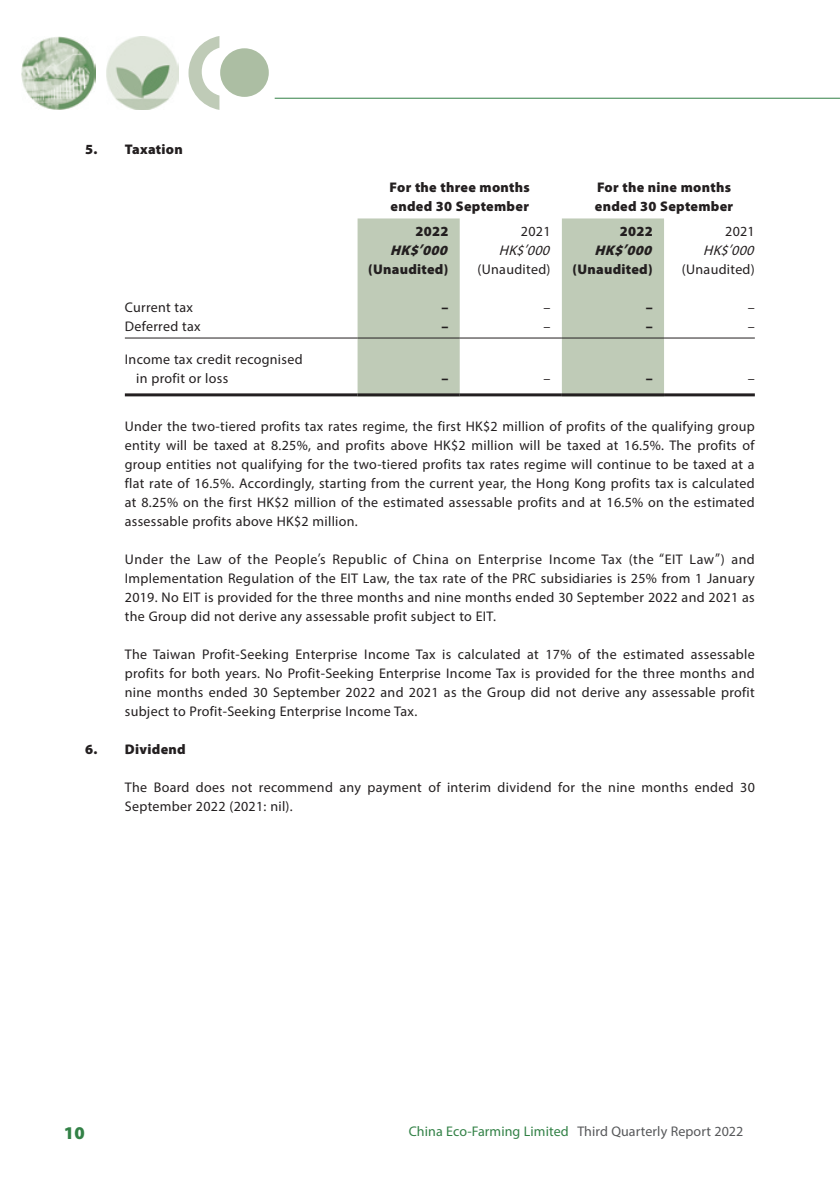
<style>
.page{position:relative;width:840px;height:1191px;background:#fff}
.page>*{position:absolute;margin:0;border:0;box-sizing:border-box;transform-origin:0 0}
.t1{font:900 18px "Myriad Pro";color:#328146}
.Notes{font:14px/19px "Myriad Pro";letter-spacing:.02em;color:#231f20;text-align:justify}
.Notes-2{font:900 14px "Myriad Pro";letter-spacing:.02em;color:#231f20}
.t2{font:14px "Myriad Pro";letter-spacing:.005em;color:#57585a}
.Notes_HD1{font:900 14px "Myriad Pro";letter-spacing:.02em;color:#231f20}
.Notes-3{font:italic 900 14px "Myriad Pro";color:#231f20}
.Notes-4{font:italic 14px "Myriad Pro";color:#231f20}
.s1{color:#328146}
</style>
<div class="page">
<img style="left:22px;top:37px;width:73px;height:73px">
<img style="left:106px;top:36px;width:72px;height:73px">
<hr style="left:274px;top:98px;width:565px;height:1px;background:#328146">
<div style="left:220px;top:48px;width:49px;height:49px;background:#acbea3;border-radius:50%"></div>
<svg style="left:188px;top:36px;width:31px;height:74px"></svg>
<svg style="left:357px;top:218px;width:306px;height:175px;fill:#bfcbb7"></svg>
<hr style="left:125px;top:337px;width:232px;height:1px;background:#231f20">
<hr style="left:357px;top:337px;width:102px;height:1px;background:#231f20">
<hr style="left:459px;top:337px;width:102px;height:1px;background:#231f20">
<hr style="left:561px;top:337px;width:102px;height:1px;background:#231f20">
<hr style="left:663px;top:337px;width:91px;height:1px;background:#231f20">
<hr style="left:125px;top:393px;width:232px;height:3px;background:#231f20">
<hr style="left:357px;top:393px;width:102px;height:3px;background:#231f20">
<hr style="left:459px;top:393px;width:102px;height:3px;background:#231f20">
<hr style="left:561px;top:393px;width:102px;height:3px;background:#231f20">
<hr style="left:663px;top:393px;width:91px;height:3px;background:#231f20">
<p class="Notes_HD1" style="left:85px;top:140px;width:99px">5. Taxation</p>
<p class="Notes-2" style="left:389px;top:178px;width:142px">For the three months</p>
<p class="Notes-2" style="left:390px;top:197px;width:140px">ended 30 September</p>
<p class="Notes-2" style="left:596px;top:178px;width:135px">For the nine months</p>
<p class="Notes-2" style="left:594px;top:197px;width:140px">ended 30 September</p>
<p class="Notes-2" style="left:415px;top:222px;width:34px">2022</p>
<p class="Notes" style="left:520px;top:221px;width:31px">2021</p>
<p class="Notes-2" style="left:619px;top:222px;width:34px">2022</p>
<p class="Notes" style="left:724px;top:221px;width:31px">2021</p>
<p class="Notes-3" style="left:390px;top:241px;width:63px">HK$’000</p>
<p class="Notes-4" style="left:498px;top:241px;width:56px">HK$’000</p>
<p class="Notes-3" style="left:594px;top:241px;width:63px">HK$’000</p>
<p class="Notes-4" style="left:702px;top:241px;width:56px">HK$’000</p>
<p class="Notes-2" style="left:368px;top:260px;width:82px">(Unaudited)</p>
<p class="Notes" style="left:477px;top:259px;width:74px">(Unaudited)</p>
<p class="Notes-2" style="left:572px;top:260px;width:82px">(Unaudited)</p>
<p class="Notes" style="left:681px;top:259px;width:74px">(Unaudited)</p>
<p class="Notes" style="left:125px;top:297px;width:70px">Current tax</p>
<p class="Notes-2" style="left:441px;top:298px;width:8px">–</p>
<p class="Notes" style="left:543px;top:297px;width:8px">–</p>
<p class="Notes-2" style="left:645px;top:298px;width:8px">–</p>
<p class="Notes" style="left:747px;top:297px;width:8px">–</p>
<p class="Notes" style="left:125px;top:316px;width:77px">Deferred tax</p>
<p class="Notes-2" style="left:441px;top:317px;width:8px">–</p>
<p class="Notes" style="left:543px;top:316px;width:8px">–</p>
<p class="Notes-2" style="left:645px;top:317px;width:8px">–</p>
<p class="Notes" style="left:747px;top:316px;width:8px">–</p>
<p class="Notes" style="left:136px;top:350px;width:168px;text-indent:-11px">Income tax credit recognised in profit or loss</p>
<p class="Notes-2" style="left:441px;top:369px;width:8px">–</p>
<p class="Notes" style="left:543px;top:369px;width:8px">–</p>
<p class="Notes-2" style="left:645px;top:369px;width:8px">–</p>
<p class="Notes" style="left:747px;top:369px;width:8px">–</p>
<p class="Notes" style="left:125px;top:416px;width:631px">Under the two-tiered profits tax rates regime, the first HK$2 million of profits of the qualifying group entity will be taxed at 8.25%, and profits above HK$2 million will be taxed at 16.5%. The profits of group entities not qualifying for the two-tiered profits tax rates regime will continue to be taxed at a flat rate of 16.5%. Accordingly, starting from the current year, the Hong Kong profits tax is calculated at 8.25% on the first HK$2 million of the estimated assessable profits and at 16.5% on the estimated assessable profits above HK$2 million.</p>
<p class="Notes" style="left:125px;top:549px;width:631px">Under the Law of the People’s Republic of China on Enterprise Income Tax (the “EIT Law”) and Implementation Regulation of the EIT Law, the tax rate of the PRC subsidiaries is 25% from 1 January 2019. No EIT is provided for the three months and nine months ended 30 September 2022 and 2021 as the Group did not derive any assessable profit subject to EIT.</p>
<p class="Notes" style="left:125px;top:644px;width:631px">The Taiwan Profit-Seeking Enterprise Income Tax is calculated at 17% of the estimated assessable profits for both years. No Profit-Seeking Enterprise Income Tax is provided for the three months and nine months ended 30 September 2022 and 2021 as the Group did not derive any assessable profit subject to Profit-Seeking Enterprise Income Tax.</p>
<p class="Notes_HD1" style="left:85px;top:740px;width:102px">6. Dividend</p>
<p class="Notes" style="left:125px;top:777px;width:631px">The Board does not recommend any payment of interim dividend for the nine months ended 30<br>September 2022 (2021: nil).</p>
<p class="t1" style="left:64px;top:1121px;width:22px">10</p>
<p class="t2" style="left:408px;top:1122px;width:336px"><span class="s1">China Eco-Farming Limited</span> Third Quarterly Report 2022</p>
</div>
